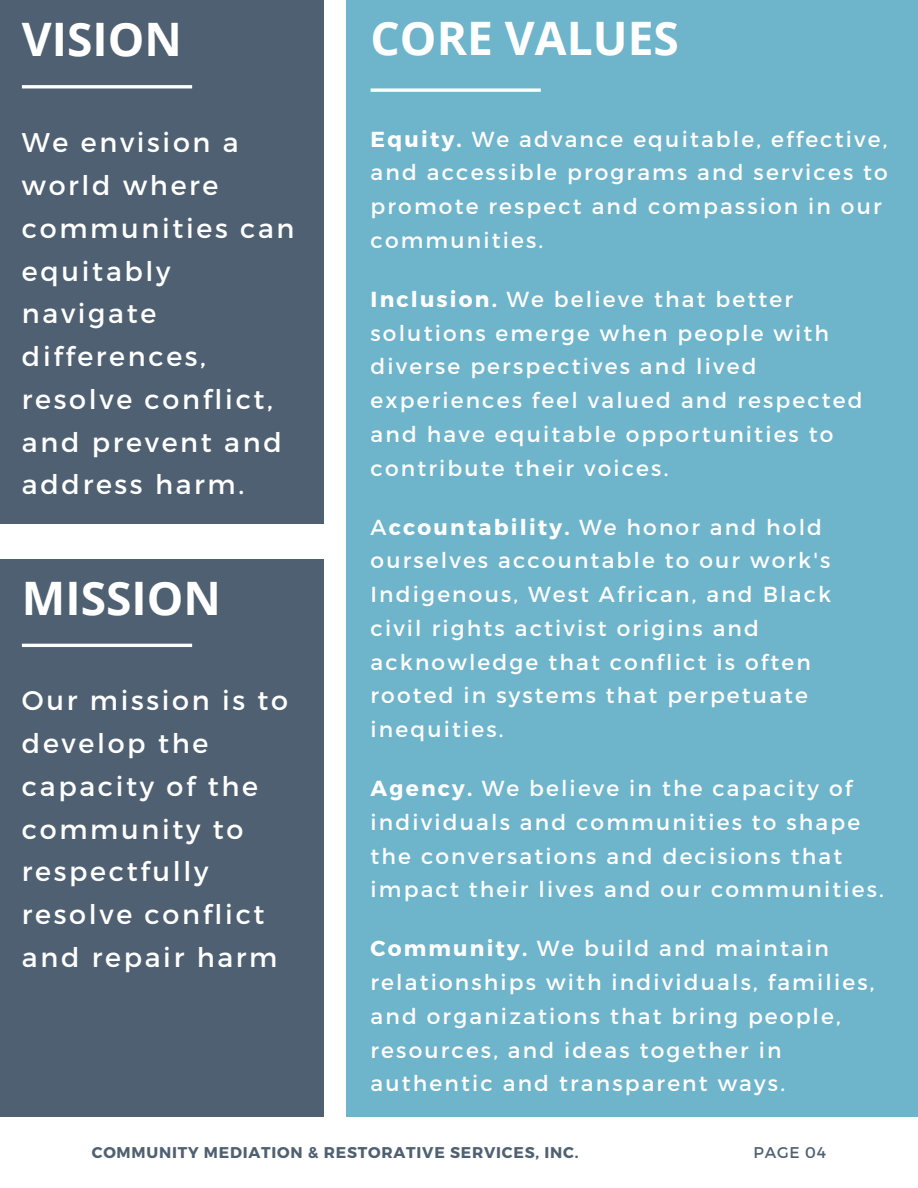
<style>
.page{position:relative;width:918px;height:1188px;background:#fff}
.page>*{position:absolute;margin:0;border:0;box-sizing:border-box;transform-origin:0 0}
.t1{font:700 46.2px "Open Sans";color:#fff}
.t2{font:27px/42.8px "Montserrat";letter-spacing:.1em;color:#fff}
.t3{font:21.75px/33.8px "Montserrat";letter-spacing:.1em;color:#fff}
.t4{font:700 15.6px "Montserrat";letter-spacing:.05em;color:#4e6071}
.t5{font:15.6px "Montserrat";letter-spacing:.05em;color:#4e6071}
.s1{font-weight:700}
</style>
<div class="page">
<div style="left:0;top:0;width:323px;height:524px;background:#4e6071"></div>
<div style="left:0;top:559px;width:323px;height:559px;background:#4e6071"></div>
<div style="left:347px;top:0;width:571px;height:1118px;background:#6eb4cb"></div>
<hr style="left:22px;top:85px;width:170px;height:3px;background:#fff">
<hr style="left:22px;top:644px;width:170px;height:3px;background:#fff">
<svg style="left:371px;top:88px;width:170px;height:4px"></svg>
<p class="t1" style="left:22px;top:7px;width:162px">VISION</p>
<p class="t1" style="left:371px;top:5px;width:310px">CORE VALUES</p>
<p class="t2" style="left:22px;top:120px;width:274px">We envision a world where communities can equitably navigate differences, resolve conflict, and prevent and address harm.</p>
<p class="t3" style="left:371px;top:121px;width:519px"><span class="s1">Equity.</span> We advance equitable, effective, and accessible programs and services to promote respect and compassion in our communities.</p>
<p class="t3" style="left:371px;top:281px;width:494px"><span class="s1">Inclusion.</span> We believe that better solutions emerge when people with diverse perspectives and lived experiences feel valued and respected and have equitable opportunities to contribute their voices.</p>
<p class="t1" style="left:22px;top:565px;width:201px">MISSION</p>
<p class="t2" style="left:22px;top:678px;width:268px">Our mission is to develop the capacity of the community to respectfully resolve conflict and repair harm</p>
<p class="t3" style="left:371px;top:509px;width:462px">A<span class="s1">ccountability.</span> We honor and hold ourselves accountable to our work's<br>Indigenous, West African, and Black civil rights activist origins and acknowledge that conflict is often rooted in systems that perpetuate inequities.</p>
<p class="t3" style="left:371px;top:770px;width:515px"><span class="s1">Agency.</span> We believe in the capacity of individuals and communities to shape the conversations and decisions that impact their lives and our communities.</p>
<p class="t3" style="left:371px;top:931px;width:505px"><span class="s1">Community.</span> We build and maintain relationships with individuals, families, and organizations that bring people, resources, and ideas together in authentic and transparent ways.</p>
<p class="t4" style="left:92px;top:1143px;width:488px">COMMUNITY MEDIATION &amp; RESTORATIVE SERVICES, INC.</p>
<p class="t5" style="left:754px;top:1143px;width:74px">PAGE 04</p>
</div>
